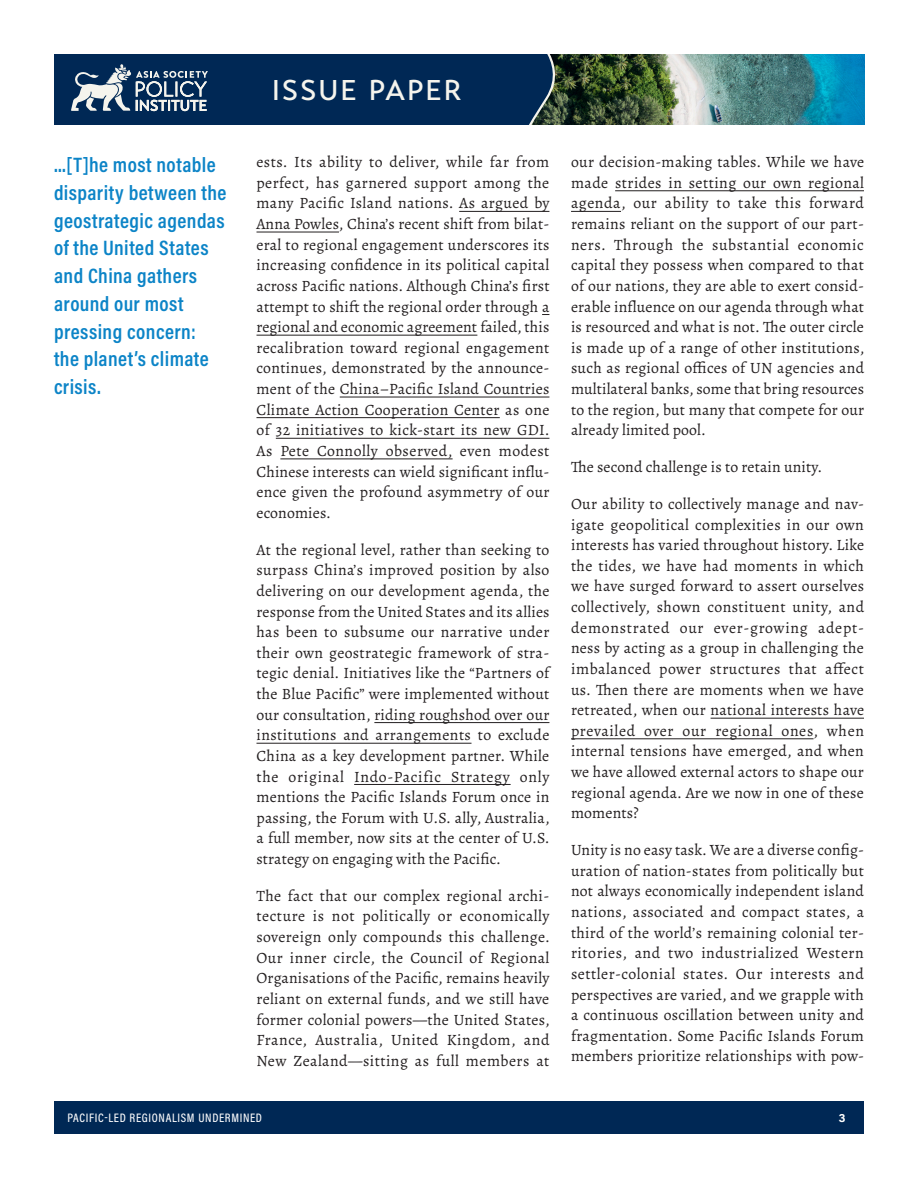
<style>
.page{position:relative;width:918px;height:1188px;background:#fff}
.page>*{position:absolute;margin:0;border:0;box-sizing:border-box;transform-origin:0 0}
.Banner_SML_header{font:500 28.5px "Transat Text";letter-spacing:.065em;color:#f5f4ed}
.pull_quote{font:600 21px/27.8px "Acumin Pro Cond";letter-spacing:.02em;color:#0c84c7}
.body_text{font:15.75px/20.7px "Alegreya";letter-spacing:.01em;color:#231f20;text-align:justify}
.Paper_Title{font:500 12.3px "Acumin Pro Cond";letter-spacing:.055em;color:#fff}
.t1{font:700 12px "Acumin Pro";color:#fff}
</style>
<div class="page">
<img style="left:574px;top:54px;width:290px;height:71px">
<div style="left:54px;top:1102px;width:810px;height:32px;background:#002855"></div>
<svg style="left:515px;top:54px;width:59px;height:71px;background:#1e3948"></svg>
<div style="left:54px;top:54px;width:461px;height:71px;background:#002855"></div>
<svg style="left:71px;top:64px;width:137px;height:48px"></svg>
<hr style="left:459px;top:211px;width:90px;height:1px;background:#231f20">
<hr style="left:256px;top:232px;width:83px;height:1px;background:#231f20">
<hr style="left:256px;top:335px;width:221px;height:1px;background:#231f20">
<hr style="left:340px;top:397px;width:209px;height:1px;background:#231f20">
<hr style="left:256px;top:417px;width:244px;height:1px;background:#231f20">
<hr style="left:276px;top:438px;width:273px;height:1px;background:#231f20">
<hr style="left:280px;top:458px;width:173px;height:1px;background:#231f20">
<hr style="left:374px;top:722px;width:175px;height:1px;background:#231f20">
<hr style="left:256px;top:743px;width:216px;height:1px;background:#231f20">
<hr style="left:354px;top:784px;width:157px;height:1px;background:#231f20">
<hr style="left:615px;top:190px;width:249px;height:1px;background:#231f20">
<hr style="left:571px;top:211px;width:50px;height:1px;background:#231f20">
<hr style="left:711px;top:718px;width:153px;height:1px;background:#231f20">
<hr style="left:571px;top:738px;width:243px;height:1px;background:#231f20">
<p class="pull_quote" style="left:54px;top:150px;width:174px">...[T]he most notable disparity between the geostrategic agendas of the United States and China gathers around our most pressing concern:<br>the planet’s climate crisis.</p>
<p class="Banner_SML_header" style="left:272px;top:73px;width:191px">ISSUE PAPER</p>
<p class="body_text" style="left:256px;top:152px;width:295px">ests. Its ability to deliver, while far from perfect, has garnered support among the many Pacific Island nations. As argued by Anna Powles, China’s recent shift from bilat&shy;eral to regional engagement underscores its increasing confidence in its political capital across Pacific nations. Although China’s first attempt to shift the regional order through a regional and economic agreement failed, this recalibration toward regional engagement continues, demonstrated by the announce&shy;ment of the China–Pacific Island Countries Climate Action Cooperation Center as one of 32 initiatives to kick-start its new GDI.<br>As Pete Connolly observed, even modest Chinese interests can wield significant influ&shy;ence given the profound asymmetry of our economies.</p>
<p class="body_text" style="left:256px;top:539px;width:295px">At the regional level, rather than seeking to surpass China’s improved position by also delivering on our development agenda, the response from the United States and its allies has been to subsume our narrative under their own geostrategic framework of stra&shy;tegic denial. Initiatives like the “Partners of the Blue Pacific” were implemented without our consultation, riding roughshod over our institutions and arrangements to exclude China as a key development partner. While the original Indo-Pacific Strategy only mentions the Pacific Islands Forum once in passing, the Forum with U.S. ally, Australia, a full member, now sits at the center of U.S. strategy on engaging with the Pacific.</p>
<p class="body_text" style="left:256px;top:885px;width:295px">The fact that our complex regional archi&shy;tecture is not politically or economically sovereign only compounds this challenge.<br>Our inner circle, the Council of Regional Organisations of the Pacific, remains heavily reliant on external funds, and we still have former colonial powers—the United States, France, Australia, United Kingdom, and New Zealand—sitting as full members at</p>
<p class="body_text" style="left:571px;top:152px;width:295px">our decision-making tables. While we have made strides in setting our own regional agenda, our ability to take this forward remains reliant on the support of our part&shy;ners. Through the substantial economic capital they possess when compared to that of our nations, they are able to exert consid&shy;erable influence on our agenda through what is resourced and what is not. The outer circle is made up of a range of other institutions, such as regional offices of UN agencies and multilateral banks, some that bring resources to the region, but many that compete for our already limited pool.</p>
<p class="body_text" style="left:571px;top:457px;width:253px">The second challenge is to retain unity.</p>
<p class="body_text" style="left:571px;top:493px;width:295px">Our ability to collectively manage and nav&shy;igate geopolitical complexities in our own interests has varied throughout history. Like the tides, we have had moments in which we have surged forward to assert ourselves collectively, shown constituent unity, and demonstrated our ever-growing adept&shy;ness by acting as a group in challenging the imbalanced power structures that affect us. Then there are moments when we have retreated, when our national interests have prevailed over our regional ones, when internal tensions have emerged, and when we have allowed external actors to shape our regional agenda. Are we now in one of these moments?</p>
<p class="body_text" style="left:571px;top:840px;width:295px">Unity is no easy task. We are a diverse config&shy;uration of nation-states from politically but not always economically independent island nations, associated and compact states, a third of the world’s remaining colonial ter&shy;ritories, and two industrialized Western settler-colonial states. Our interests and perspectives are varied, and we grapple with a continuous oscillation between unity and fragmentation. Some Pacific Islands Forum members prioritize relationships with pow-</p>
<p class="Paper_Title" style="left:68px;top:1110px;width:196px">PACIFIC-LED REGIONALISM UNDERMINED</p>
<p class="t1" style="left:839px;top:1109px;width:8px">3</p>
</div>
